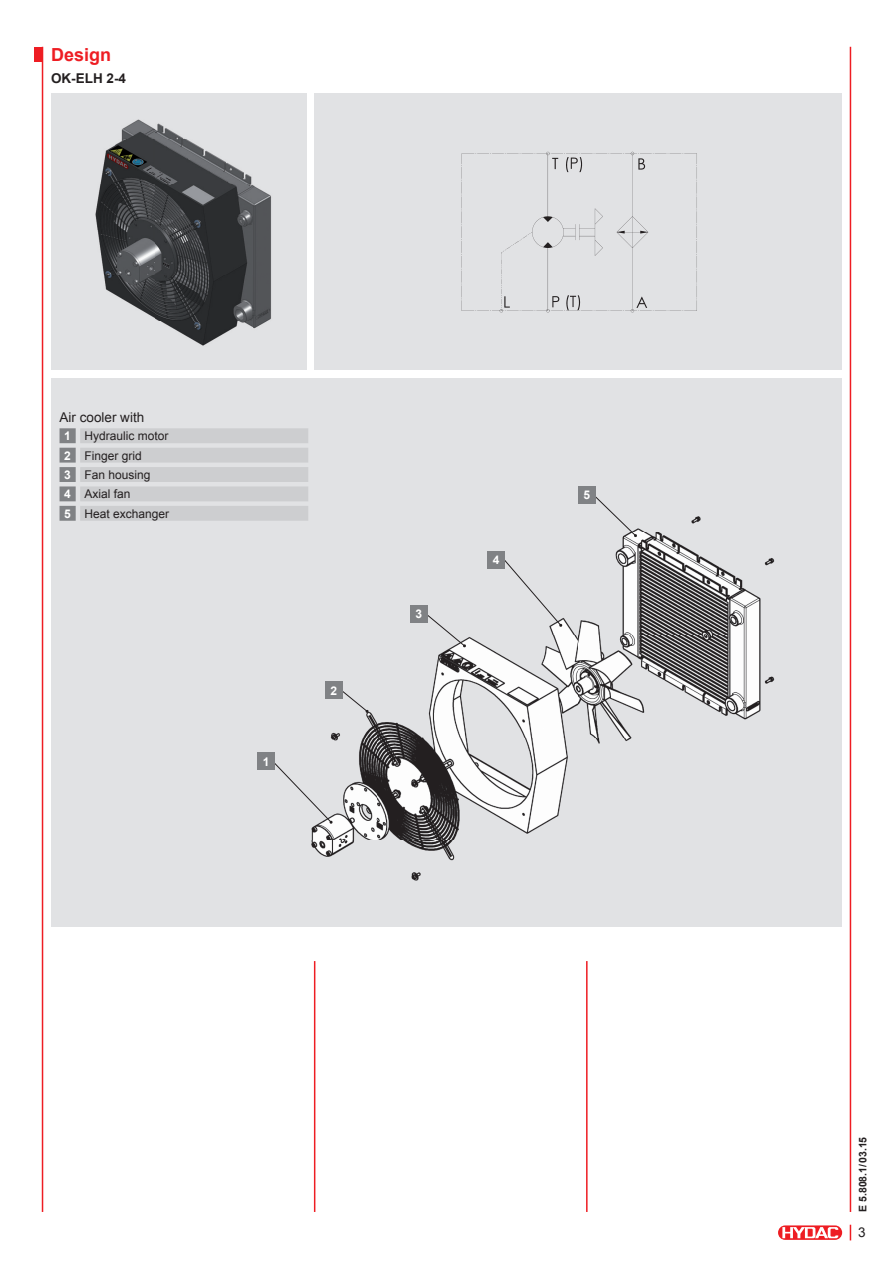
<style>
.page{position:relative;width:893px;height:1263px;background:#fff}
.page>*{position:absolute;margin:0;border:0;box-sizing:border-box;transform-origin:0 0}
.t1{font:700 18px "Arial";color:#ee1d23}
.t2{font:13.5px "Arial";color:#231f20}
.t3{font:700 13.5px "Arial";color:#231f20}
.t4{font:12px/19.4px "Arial";color:#231f20}
.t5{font:700 12px "Arial";color:#fff}
.t6{font:700 10.5px "Arial";color:#231f20}
.s1{font-weight:700;color:#fff}
</style>
<div class="page">
<div style="left:777px;top:1225px;width:66px;height:15px;border:1px solid #fff;border-radius:7px"></div>
<svg style="left:778px;top:1225px;width:64px;height:15px"></svg>
<svg style="left:782px;top:1227px;width:56px;height:11px"></svg>
<hr style="left:42px;top:47px;width:1px;height:1165px;background:#ee1d23">
<hr style="left:850px;top:47px;width:1px;height:1165px;background:#ee1d23">
<svg style="left:850px;top:1225px;width:1px;height:15px"></svg>
<div style="left:34px;top:47px;width:9px;height:15px;background:#ee1d23"></div>
<div style="left:51px;top:378px;width:791px;height:549px;background:#e1e2e4"></div>
<img style="left:257px;top:486px;width:518px;height:395px">
<svg style="left:60px;top:428px;width:248px;height:93px"></svg>
<div style="left:51px;top:94px;width:255px;height:276px;background:#e1e2e4"></div>
<img style="left:95px;top:119px;width:176px;height:227px">
<div style="left:315px;top:94px;width:527px;height:276px;background:#e1e2e4"></div>
<img style="left:461px;top:151px;width:236px;height:162px">
<svg style="left:424px;top:612px;width:42px;height:35px"></svg>
<div style="left:410px;top:605px;width:17px;height:17px;background:#808285"></div>
<svg style="left:502px;top:557px;width:60px;height:70px"></svg>
<div style="left:488px;top:551px;width:17px;height:17px;background:#808285"></div>
<svg style="left:590px;top:492px;width:47px;height:45px"></svg>
<div style="left:578px;top:486px;width:17px;height:17px;background:#808285"></div>
<svg style="left:339px;top:688px;width:30px;height:25px"></svg>
<div style="left:325px;top:682px;width:17px;height:17px;background:#808285"></div>
<svg style="left:269px;top:758px;width:64px;height:66px"></svg>
<div style="left:257px;top:753px;width:17px;height:17px;background:#808285"></div>
<hr style="left:314px;top:961px;width:1px;height:251px;background:#ee1d23">
<hr style="left:586px;top:961px;width:2px;height:251px;background:#ee1d23">
<h1 class="t1" style="left:51px;top:42px;width:62px">Design</h1>
<p class="t3" style="left:51px;top:69px;width:77px">OK-ELH 2-4</p>
<p class="t2" style="left:60px;top:409px;width:86px">Air cooler with</p>
<p class="t4" style="left:64px;top:426px;width:106px"><span class="s1">1</span> Hydraulic motor<br><span class="s1">2</span> Finger grid<br><span class="s1">3</span> Fan housing<br><span class="s1">4</span> Axial fan<br><span class="s1">5</span> Heat exchanger</p>
<p class="t5" style="left:263px;top:753px;width:8px">1</p>
<p class="t5" style="left:330px;top:682px;width:8px">2</p>
<p class="t5" style="left:415px;top:606px;width:8px">3</p>
<p class="t5" style="left:493px;top:552px;width:8px">4</p>
<p class="t5" style="left:583px;top:487px;width:8px">5</p>
<p class="t6" style="left:856px;top:1212px;width:77px;rotate:-90deg">E 5.808.1/03.15</p>
<p class="t2" style="left:858px;top:1223px;width:9px">3</p>
</div>
